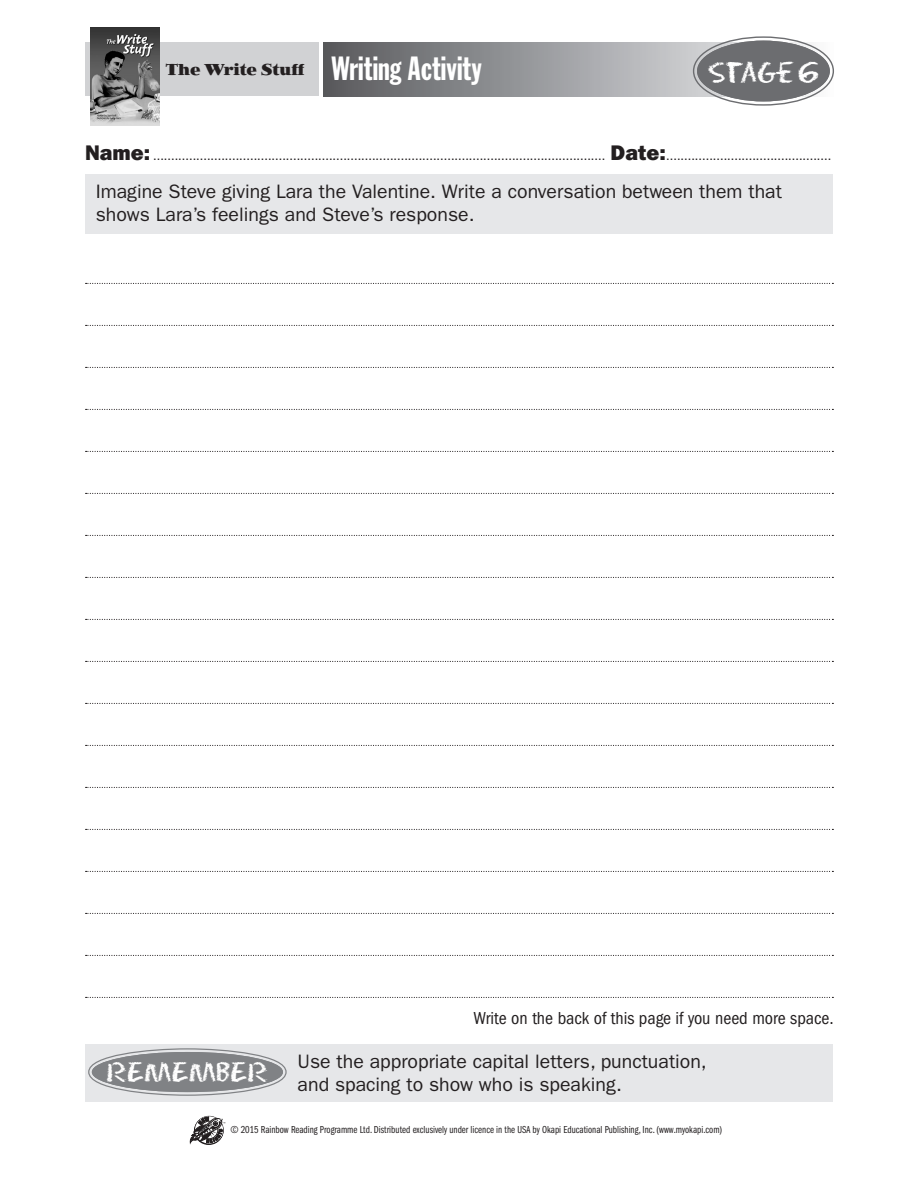
<style>
.page{position:relative;width:918px;height:1188px;background:#fff}
.page>*{position:absolute;margin:0;border:0;box-sizing:border-box;transform-origin:0 0}
.Sheet_title{font:33px "Franklin Gothic Std Extra Cond";letter-spacing:.005em;color:#fff}
.t1{font:26.7px "Eraser";letter-spacing:-.03em;color:#fff}
.t2{font:25.2px "Eraser";color:#fff}
.Intro___Writing{font:19.5px/22.5px "ITC Franklin Gothic Std";color:#231f20}
.t3{font:condensed 18px "ITC Franklin Gothic Std";color:#231f20}
.t4{font:900 16.5px "Jimbo Std";letter-spacing:-.005em;color:#231f20;scale:.88 1}
.t5{font:12px "Franklin Gothic IT Cby BT";color:#231f20}
.t6{font:10.5px "ITC Franklin Gothic Std Bk Cp";color:#231f20}
.s1{font-weight:800;font-size:21px}
</style>
<div class="page">
<div style="left:85px;top:43px;width:234px;height:53px;background:#d1d2d4"></div>
<img style="left:90px;top:27px;width:70px;height:99px">
<svg style="left:189px;top:1117px;width:36px;height:28px"></svg>
<div style="left:85px;top:174px;width:748px;height:60px;background:#e6e7e9"></div>
<svg style="left:86px;top:283px;width:747px;height:1px"></svg>
<svg style="left:86px;top:325px;width:747px;height:1px"></svg>
<svg style="left:86px;top:367px;width:747px;height:1px"></svg>
<svg style="left:86px;top:409px;width:747px;height:1px"></svg>
<svg style="left:86px;top:451px;width:747px;height:1px"></svg>
<svg style="left:86px;top:493px;width:747px;height:1px"></svg>
<svg style="left:86px;top:535px;width:747px;height:1px"></svg>
<svg style="left:86px;top:577px;width:747px;height:1px"></svg>
<svg style="left:86px;top:619px;width:747px;height:1px"></svg>
<svg style="left:86px;top:661px;width:747px;height:1px"></svg>
<svg style="left:86px;top:703px;width:747px;height:1px"></svg>
<svg style="left:86px;top:745px;width:747px;height:1px"></svg>
<svg style="left:86px;top:787px;width:747px;height:1px"></svg>
<svg style="left:86px;top:829px;width:747px;height:1px"></svg>
<svg style="left:86px;top:871px;width:747px;height:1px"></svg>
<svg style="left:86px;top:913px;width:747px;height:1px"></svg>
<svg style="left:86px;top:955px;width:747px;height:1px"></svg>
<svg style="left:86px;top:997px;width:747px;height:1px"></svg>
<div style="left:85px;top:1044px;width:748px;height:58px;background:#e6e7e9"></div>
<div style="left:92px;top:1052px;width:191px;height:40px;background:#808285;border-radius:50%"></div>
<div style="left:88px;top:1048px;width:199px;height:48px;border:1px solid #808285;border-radius:50%"></div>
<div style="left:92px;top:1052px;width:191px;height:40px;border:4px solid #808285;border-radius:50%"></div>
<svg style="left:323px;top:43px;width:510px;height:53px;background:#959699"></svg>
<div style="left:697px;top:41px;width:133px;height:60px;background:#6c6d70;border-radius:50%"></div>
<div style="left:697px;top:41px;width:133px;height:60px;border:4px solid #6c6d70;border-radius:50%"></div>
<h3 class="t4" style="left:166px;top:60px;width:159px">The Write Stuff</h3>
<p class="Sheet_title" style="left:332px;top:51px;width:152px">Writing Activity</p>
<p class="t1" style="left:708px;top:57px;width:112px">Stage 6</p>
<p class="t5" style="left:85px;top:148px;width:748px"><span class="s1">Name:</span> .............................................................................................................................. <span class="s1">Date:</span>..............................................</p>
<p class="Intro___Writing" style="left:96px;top:181px;width:688px">Imagine Steve giving Lara the Valentine. Write a conversation between them that shows Lara’s feelings and Steve’s response.</p>
<p class="t2" style="left:107px;top:1057px;width:163px">REMEMBER</p>
<p class="t3" style="left:473px;top:1008px;width:362px">Write on the back of this page if you need more space.</p>
<p class="Intro___Writing" style="left:298px;top:1050px;width:411px">Use the appropriate capital letters, punctuation,</p>
<p class="Intro___Writing" style="left:298px;top:1073px;width:326px">and spacing to show who is speaking.</p>
<p class="t6" style="left:230px;top:1124px;width:493px">© 2015 Rainbow Reading Programme Ltd. Distributed exclusively under licence in the USA by Okapi Educational Publishing, Inc. (www.myokapi.com)</p>
</div>
